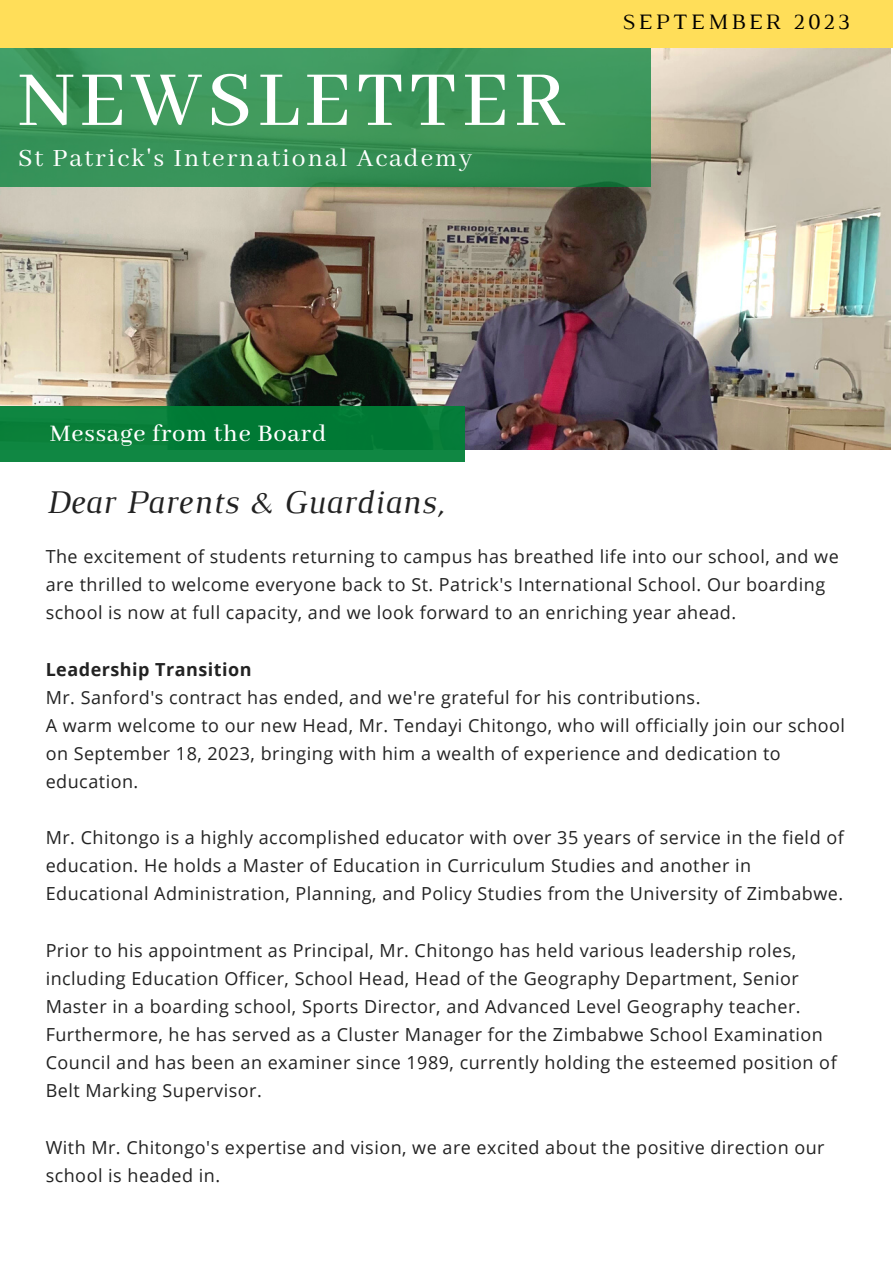
<style>
.page{position:relative;width:893px;height:1264px;background:#fff}
.page>*{position:absolute;margin:0;border:0;box-sizing:border-box;transform-origin:0 0}
.t1{font:500 85.8px "Abhaya Libre";letter-spacing:.06em;color:#fff}
.t2{font:italic 33.75px "Luthier";letter-spacing:.015em;color:#222}
.t3{font:27.6px "Abhaya Libre";letter-spacing:.07em;color:#fff}
.t4{font:500 26.4px "Abhaya Libre";letter-spacing:.03em;color:#fff}
.t5{font:22.5px "Luthier";letter-spacing:.14em;color:#000}
.t6{font:18px/28px "Open Sans";letter-spacing:.025em;color:#222}
.t7{font:700 18px "Open Sans";letter-spacing:.025em;color:#222}
</style>
<div class="page">
<img style="left:0;top:47px;width:890px;height:402px">
<svg style="left:0;top:47px;width:650px;height:140px;background:#3c9559"></svg>
<div style="left:0;top:0;width:892px;height:47px;background:#ffde59"></div>
<div style="left:0;top:407px;width:465px;height:55px;background:#087e39"></div>
<p class="t1" style="left:18px;top:53px;width:548px">NEWSLETTER</p>
<p class="t3" style="left:18px;top:143px;width:455px">St Patrick's International Academy</p>
<p class="t5" style="left:622px;top:14px;width:229px">SEPTEMBER 2023</p>
<p class="t4" style="left:50px;top:419px;width:278px">Message from the Board</p>
<p class="t2" style="left:46px;top:489px;width:401px">Dear Parents &amp; Guardians,</p>
<p class="t6" style="left:46px;top:542px;width:794px">The excitement of students returning to campus has breathed life into our school, and we are thrilled to welcome everyone back to St. Patrick's International School. Our boarding school is now at full capacity, and we look forward to an enriching year ahead.</p>
<p class="t7" style="left:46px;top:656px;width:207px">Leadership Transition</p>
<p class="t6" style="left:46px;top:682px;width:656px">Mr. Sanford's contract has ended, and we're grateful for his contributions.</p>
<p class="t6" style="left:46px;top:710px;width:800px">A warm welcome to our new Head, Mr. Tendayi Chitongo, who will officially join our school on September 18, 2023, bringing with him a wealth of experience and dedication to education.</p>
<p class="t6" style="left:46px;top:823px;width:799px">Mr. Chitongo is a highly accomplished educator with over 35 years of service in the field of education. He holds a Master of Education in Curriculum Studies and another in<br>Educational Administration, Planning, and Policy Studies from the University of Zimbabwe.</p>
<p class="t6" style="left:46px;top:935px;width:792px">Prior to his appointment as Principal, Mr. Chitongo has held various leadership roles, including Education Officer, School Head, Head of the Geography Department, Senior Master in a boarding school, Sports Director, and Advanced Level Geography teacher.<br>Furthermore, he has served as a Cluster Manager for the Zimbabwe School Examination Council and has been an examiner since 1989, currently holding the esteemed position of Belt Marking Supervisor.</p>
<p class="t6" style="left:46px;top:1132px;width:780px">With Mr. Chitongo's expertise and vision, we are excited about the positive direction our school is headed in.</p>
</div>
